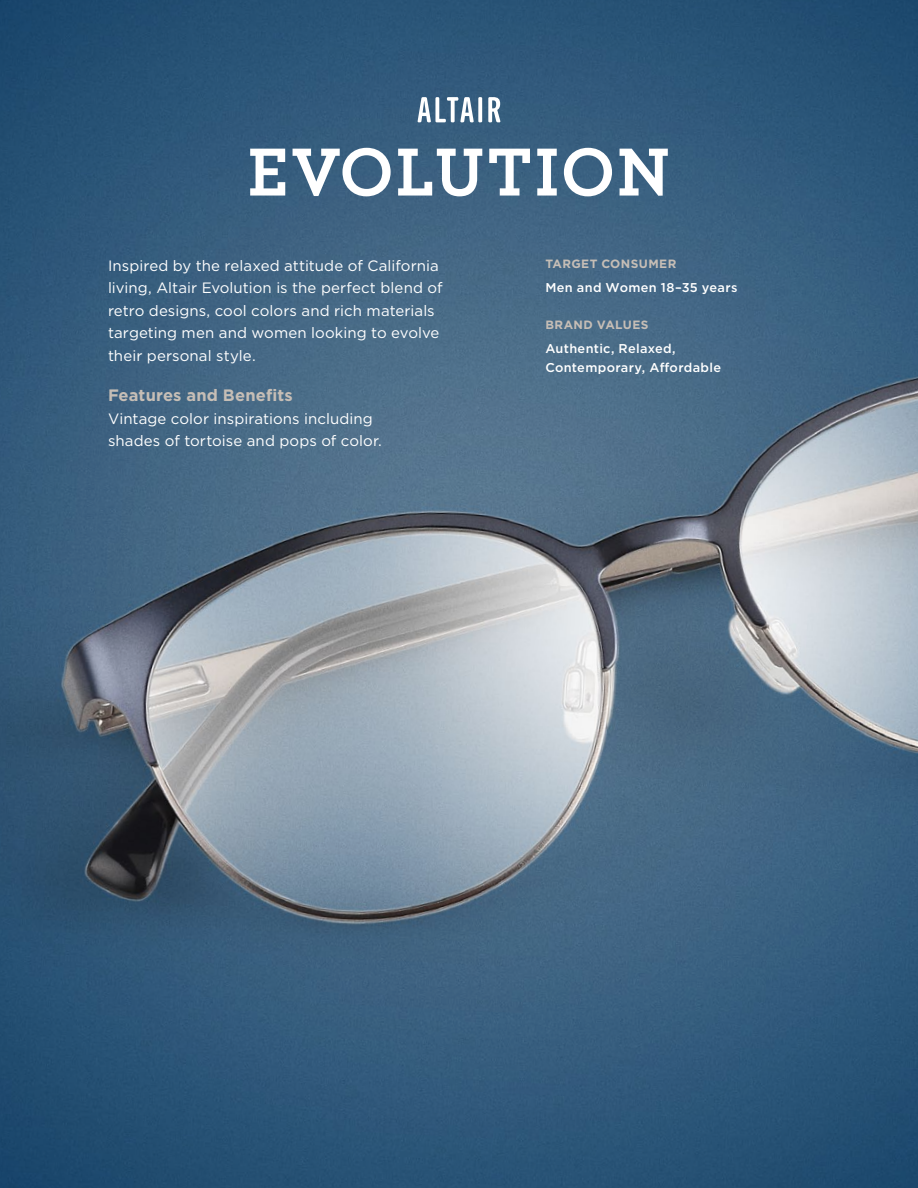
<style>
.page{position:relative;width:918px;height:1188px;background:#fff}
.page>*{position:absolute;margin:0;border:0;box-sizing:border-box;transform-origin:0 0}
.t1{font:700 16.5px "Gotham";letter-spacing:.01em;color:#c6beb6}
.t2{font:15px/22.5px "Gotham";letter-spacing:.005em;color:#fff}
.t3{font:500 12.75px/19.5px "Gotham";letter-spacing:.025em;color:#fff}
.t4{font:700 12px "Gotham";letter-spacing:.035em;color:#c6beb6}
</style>
<div class="page">
<img style="left:0;top:0;width:918px;height:1188px">
<svg style="left:478px;top:97px;width:4px;height:25px"></svg>
<svg style="left:488px;top:97px;width:13px;height:25px"></svg>
<svg style="left:250px;top:149px;width:35px;height:47px"></svg>
<svg style="left:293px;top:148px;width:98px;height:48px"></svg>
<svg style="left:398px;top:149px;width:84px;height:47px"></svg>
<svg style="left:489px;top:149px;width:41px;height:47px"></svg>
<svg style="left:537px;top:149px;width:20px;height:47px"></svg>
<svg style="left:564px;top:148px;width:48px;height:48px"></svg>
<svg style="left:620px;top:149px;width:48px;height:47px"></svg>
<svg style="left:417px;top:97px;width:57px;height:25px"></svg>
<p class="t2" style="left:108px;top:254px;width:336px">Inspired by the relaxed attitude of California living, Altair Evolution is the perfect blend of retro designs, cool colors and rich materials targeting men and women looking to evolve their personal style.</p>
<p class="t1" style="left:108px;top:384px;width:186px">Features and Benefits</p>
<p class="t2" style="left:108px;top:407px;width:275px">Vintage color inspirations including shades of tortoise and pops of color.</p>
<p class="t4" style="left:545px;top:256px;width:133px">TARGET CONSUMER</p>
<p class="t3" style="left:545px;top:278px;width:194px">Men and Women 18–35 years</p>
<p class="t4" style="left:545px;top:317px;width:105px">BRAND VALUES</p>
<p class="t3" style="left:545px;top:338px;width:177px">Authentic, Relaxed,<br>Contemporary, Affordable</p>
</div>
